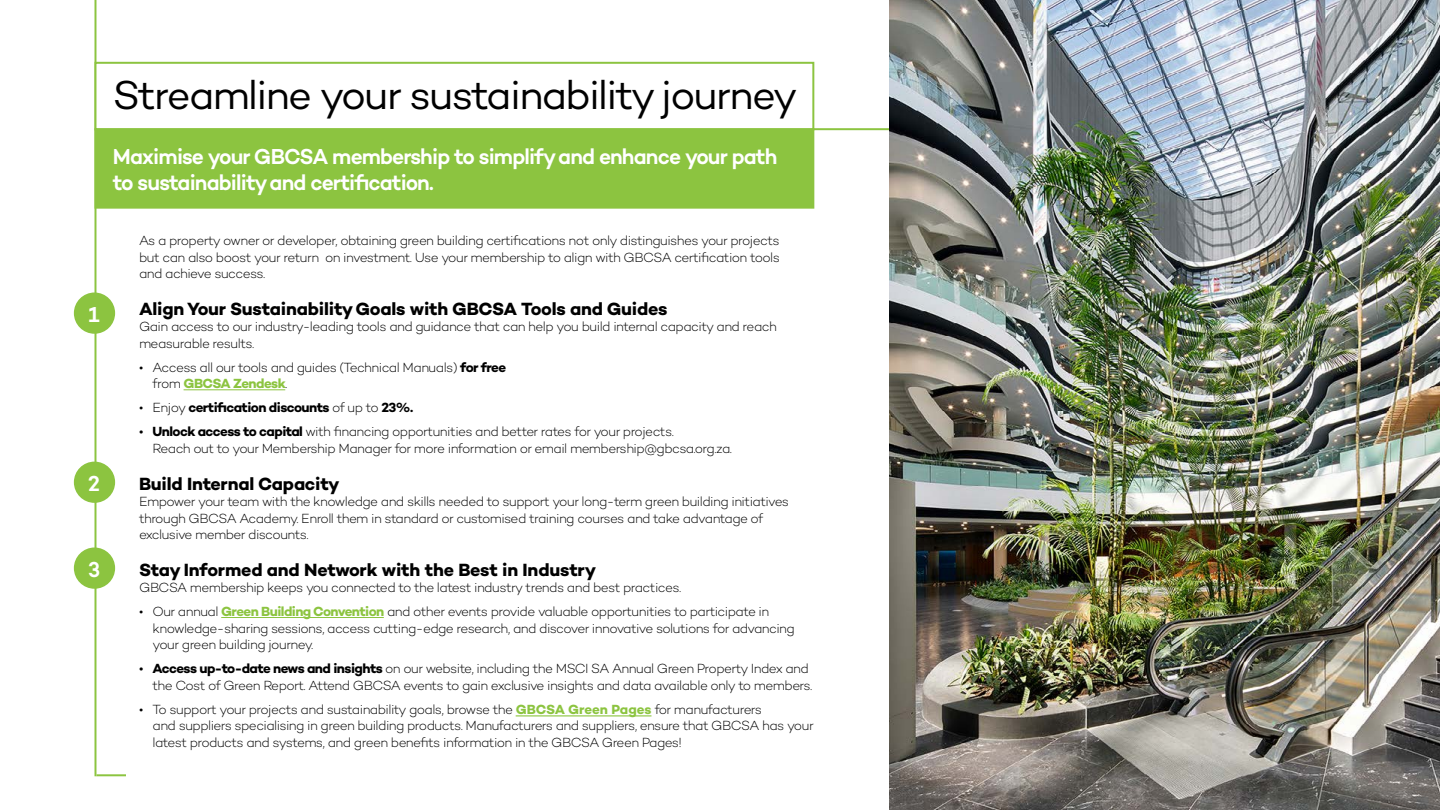
<style>
.page{position:relative;width:1440px;height:810px;background:#fff}
.page>*{position:absolute;margin:0;border:0;box-sizing:border-box;transform-origin:0 0}
.t1{font:41.1px "Campton";letter-spacing:-.04em;color:#000}
.t2{font:600 22.05px/26.5px "Campton";letter-spacing:-.04em;color:#fff;scale:.96 1}
.t3{font:700 18px "Campton";letter-spacing:-.01em;color:#000}
.t4{font:300 13.5px/16.5px "Campton";letter-spacing:-.04em;color:#000}
.t5{font:700 13.5px "Campton";letter-spacing:-.04em;color:#000}
.s1{font-weight:700}
.s2{font-weight:700;color:#8cc440}
.s3{font-weight:300}
.s4{font-weight:400}
</style>
<div class="page">
<hr style="left:753px;top:128px;width:302px;height:2px;background:#8cc440">
<img style="left:890px;top:0;width:550px;height:810px">
<hr style="left:95px;top:0;width:1px;height:776px;background:#8cc440">
<div style="left:95px;top:62px;width:719px;height:68px;border:2px solid #8cc440"></div>
<div style="left:95px;top:129px;width:718px;height:79px;background:#8cc440"></div>
<div style="left:95px;top:128px;width:719px;height:81px;border:2px solid #8cc440"></div>
<hr style="left:96px;top:774px;width:30px;height:2px;background:#8cc440">
<hr style="left:184px;top:389px;width:101px;height:1px;background:#8cc440">
<hr style="left:221px;top:617px;width:163px;height:1px;background:#8cc440">
<hr style="left:516px;top:715px;width:135px;height:1px;background:#8cc440">
<div style="left:74px;top:292px;width:41px;height:42px;background:#8cc440;border-radius:50%"></div>
<div style="left:74px;top:462px;width:41px;height:41px;background:#8cc440;border-radius:50%"></div>
<div style="left:74px;top:547px;width:41px;height:42px;background:#8cc440;border-radius:50%"></div>
<h1 class="t1" style="left:113px;top:79px;width:686px">Streamline your sustainability journey</h1>
<h2 class="t2" style="left:113px;top:145px;width:694px">Maximise your GBCSA membership to simplify and enhance your path to sustainability and certification.</h2>
<h2 class="t2" style="left:89px;top:303px;width:13px">1</h2>
<h2 class="t2" style="left:88px;top:472px;width:14px">2</h2>
<h2 class="t2" style="left:88px;top:558px;width:14px">3</h2>
<p class="t4" style="left:139px;top:234px;width:643px;text-align:justify">As a property owner or developer, obtaining green building certifications not only distinguishes your projects but can also boost your return on investment. Use your membership to align with GBCSA certification tools and achieve success.</p>
<h3 class="t3" style="left:139px;top:302px;width:530px">Align Your Sustainability Goals with GBCSA Tools and Guides</h3>
<p class="t4" style="left:139px;top:320px;width:639px">Gain access to our industry-leading tools and guidance that can help you build internal capacity and reach measurable results.</p>
<p class="t4" style="left:153px;top:360px;width:355px;text-indent:-14px">• Access all our tools and guides (Technical Manuals) <span class="s1">for free </span>from <span class="s2">GBCSA Zendesk</span>.</p>
<p class="t5" style="left:139px;top:402px;width:276px"><span class="s3">• Enjoy</span> certification discounts <span class="s3">of up to</span> 23%.</p>
<p class="t4" style="left:153px;top:425px;width:581px;text-indent:-13px"><span class="s4">•</span> <span class="s1">Unlock access to capital</span> with financing opportunities and better rates for your projects.<br>Reach out to your Membership Manager for more information or email membership@gbcsa.org.za.</p>
<h3 class="t3" style="left:139px;top:476px;width:202px">Build Internal Capacity</h3>
<p class="t4" style="left:139px;top:495px;width:652px">Empower your team with the knowledge and skills needed to support your long-term green building initiatives through GBCSA Academy. Enroll them in standard or customised training courses and take advantage of exclusive member discounts.</p>
<h3 class="t3" style="left:139px;top:562px;width:459px">Stay Informed and Network with the Best in Industry</h3>
<p class="t4" style="left:139px;top:581px;width:544px">GBCSA membership keeps you connected to the latest industry trends and best practices.</p>
<p class="t4" style="left:153px;top:605px;width:644px;text-indent:-13px">• Our annual <span class="s2">Green Building Convention</span> and other events provide valuable opportunities to participate in knowledge-sharing sessions, access cutting-edge research, and discover innovative solutions for advancing your green building journey.</p>
<p class="t4" style="left:139px;top:662px;width:675px;text-align:right"><span class="s4">•</span> <span class="s1">Access up-to-date news and insights</span> on our website, including the MSCI SA Annual Green Property Index and the Cost of Green Report. Attend GBCSA events to gain exclusive insights and data available only to members.</p>
<p class="t4" style="left:153px;top:702px;width:663px;text-indent:-13px">• To support your projects and sustainability goals, browse the <span class="s2">GBCSA Green Pages</span> for manufacturers<br>and suppliers specialising in green building products. Manufacturers and suppliers, ensure that GBCSA has your latest products and systems, and green benefits information in the GBCSA Green Pages!</p>
</div>
